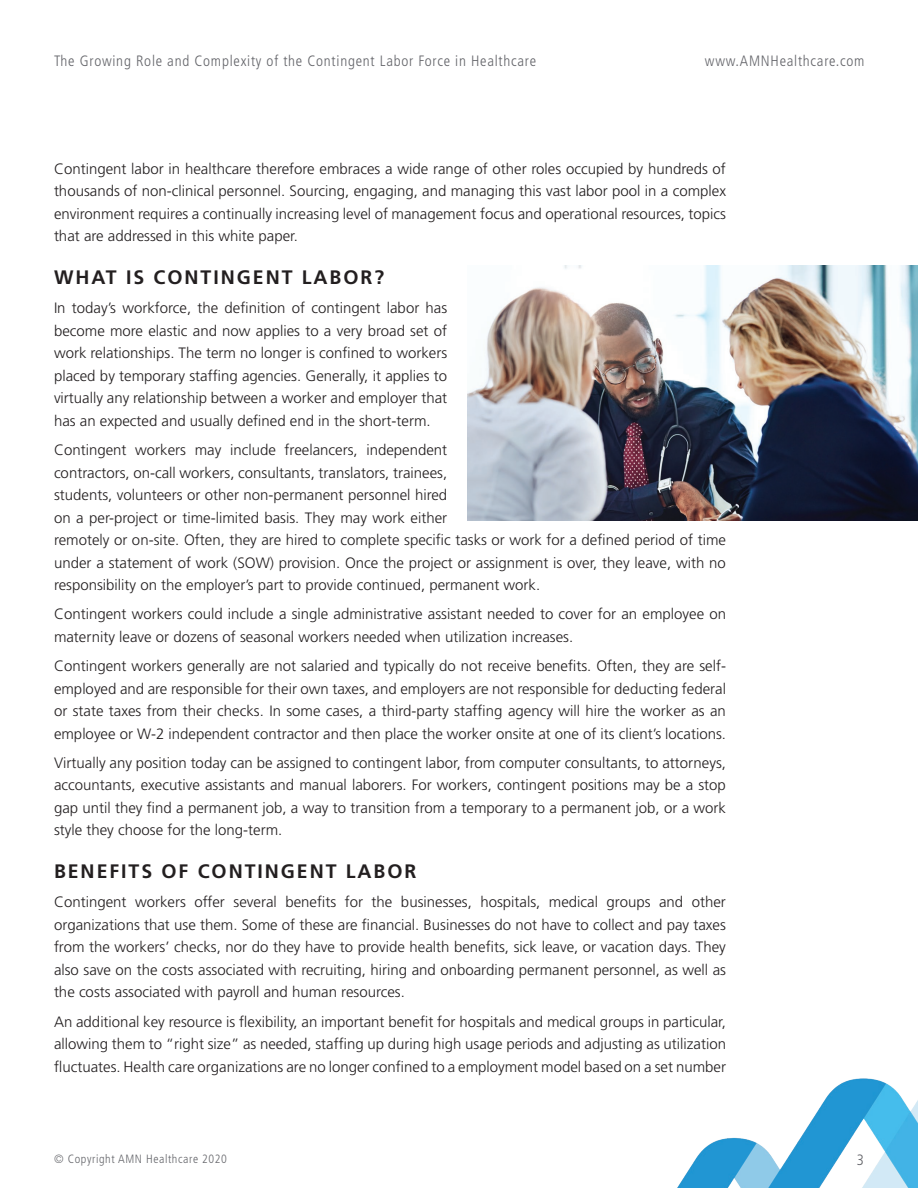
<style>
.page{position:relative;width:918px;height:1188px;background:#fff}
.page>*{position:absolute;margin:0;border:0;box-sizing:border-box;transform-origin:0 0}
.t1{font:700 19.5px "Frutiger";letter-spacing:.1em;color:#231f20}
.t2{font:300 15px/22.5px "Frutiger";color:#231f20;text-align:justify}
.t3{font:300 condensed 15px "Frutiger";letter-spacing:.05em;color:#64656a}
.t4{font:300 condensed 12px "Frutiger";letter-spacing:.05em;color:#64656a}
</style>
<div class="page">
<img style="left:677px;top:1078px;width:241px;height:110px">
<img style="left:467px;top:266px;width:451px;height:255px">
<p class="t3" style="left:54px;top:52px;width:484px">The Growing Role and Complexity of the Contingent Labor Force in Healthcare</p>
<p class="t3" style="left:705px;top:52px;width:161px">www.AMNHealthcare.com</p>
<p class="t2" style="left:54px;top:157px;width:674px">Contingent labor in healthcare therefore embraces a wide range of other roles occupied by hundreds of thousands of non-clinical personnel. Sourcing, engaging, and managing this vast labor pool in a complex environment requires a continually increasing level of management focus and operational resources, topics that are addressed in this white paper.</p>
<h1 class="t1" style="left:54px;top:266px;width:332px">WHAT IS CONTINGENT LABOR?</h1>
<p class="t2" style="left:54px;top:297px;width:395px">In today’s workforce, the definition of contingent labor has become more elastic and now applies to a very broad set of work relationships. The term no longer is confined to workers placed by temporary staffing agencies. Generally, it applies to virtually any relationship between a worker and employer that has an expected and usually defined end in the short-term.</p>
<p class="t2" style="left:54px;top:439px;width:674px;text-align:left">Contingent workers may include freelancers, independent<br>contractors, on-call workers, consultants, translators, trainees,<br>students, volunteers or other non-permanent personnel hired<br>on a per-project or time-limited basis. They may work either<br>remotely or on-site. Often, they are hired to complete specific tasks or work for a defined period of time under a statement of work (SOW) provision. Once the project or assignment is over, they leave, with no responsibility on the employer’s part to provide continued, permanent work.</p>
<p class="t2" style="left:54px;top:603px;width:674px">Contingent workers could include a single administrative assistant needed to cover for an employee on maternity leave or dozens of seasonal workers needed when utilization increases.</p>
<p class="t2" style="left:54px;top:655px;width:674px">Contingent workers generally are not salaried and typically do not receive benefits. Often, they are self&shy;employed and are responsible for their own taxes, and employers are not responsible for deducting federal or state taxes from their checks. In some cases, a third-party staffing agency will hire the worker as an employee or W-2 independent contractor and then place the worker onsite at one of its client’s locations.</p>
<p class="t2" style="left:54px;top:751px;width:674px">Virtually any position today can be assigned to contingent labor, from computer consultants, to attorneys, accountants, executive assistants and manual laborers. For workers, contingent positions may be a stop gap until they find a permanent job, a way to transition from a temporary to a permanent job, or a work style they choose for the long-term.</p>
<h1 class="t1" style="left:54px;top:860px;width:364px">BENEFITS OF CONTINGENT LABOR</h1>
<p class="t2" style="left:54px;top:891px;width:674px">Contingent workers offer several benefits for the businesses, hospitals, medical groups and other organizations that use them. Some of these are financial. Businesses do not have to collect and pay taxes from the workers’ checks, nor do they have to provide health benefits, sick leave, or vacation days. They also save on the costs associated with recruiting, hiring and onboarding permanent personnel, as well as the costs associated with payroll and human resources.</p>
<p class="t2" style="left:54px;top:1010px;width:674px">An additional key resource is flexibility, an important benefit for hospitals and medical groups in particular, allowing them to “right size” as needed, staffing up during high usage periods and adjusting as utilization fluctuates. Health care organizations are no longer confined to a employment model based on a set number</p>
<p class="t4" style="left:54px;top:1152px;width:175px">© Copyright AMN Healthcare 2020</p>
<p class="t3" style="left:857px;top:1151px;width:9px">3</p>
</div>
